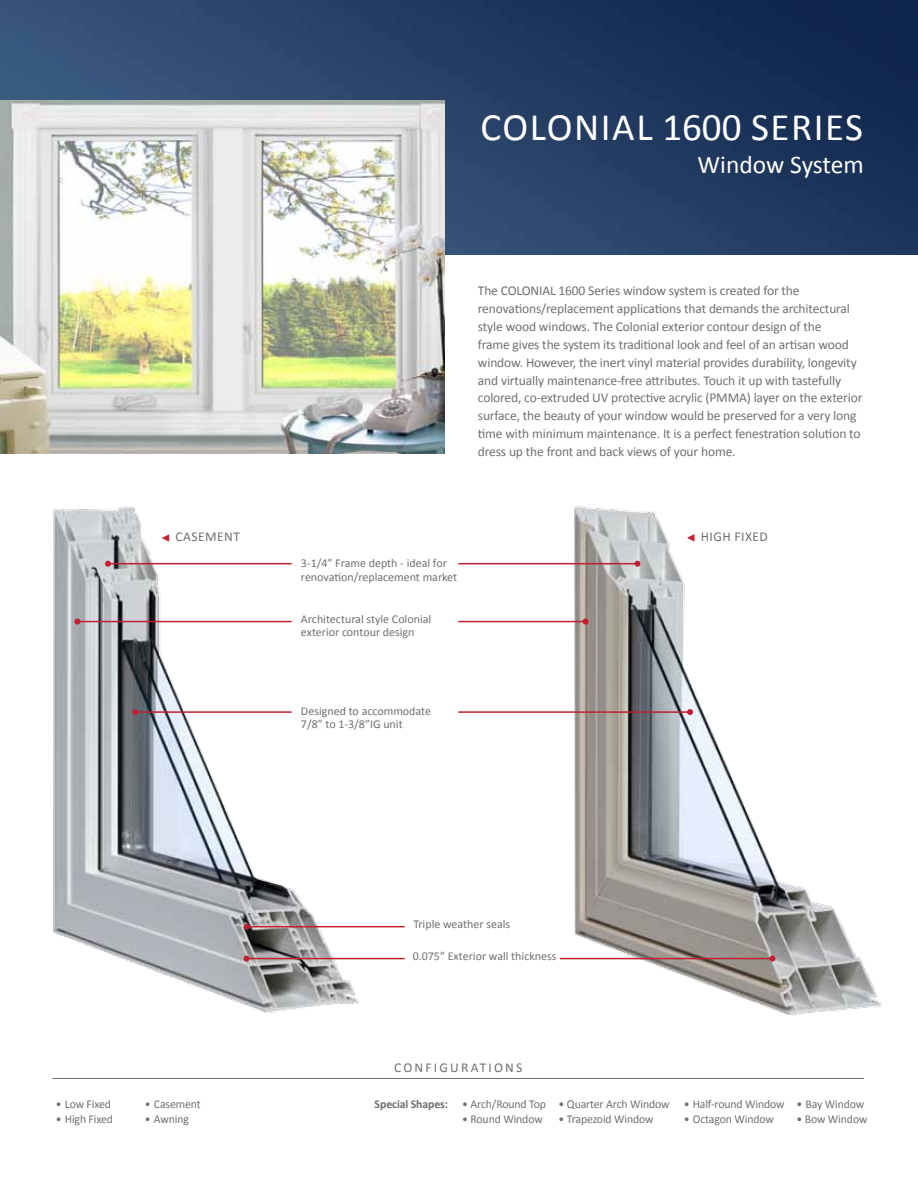
<style>
.page{position:relative;width:918px;height:1188px;background:#fff}
.page>*{position:absolute;margin:0;border:0;box-sizing:border-box;transform-origin:0 0}
.t1{font:39px "Calibri";letter-spacing:.03em;color:#fff}
.t2{font:25.5px "Calibri";letter-spacing:-.005em;color:#fff}
.t3{font:13.5px/18px "Calibri";letter-spacing:-.01em;color:#6f7073}
.t4{font:13.5px "Calibri";letter-spacing:.035em;color:#6f7073}
.t5{font:12px/13.5px "Calibri";letter-spacing:-.01em;color:#6f7073}
.t6{font:700 12px "Calibri";letter-spacing:-.01em;color:#6f7073}
.s1{font-weight:400}
</style>
<div class="page">
<img style="left:0;top:0;width:918px;height:255px">
<img style="left:53px;top:507px;width:316px;height:506px">
<hr style="left:135px;top:711px;width:157px;height:2px;background:#c02030">
<svg style="left:132px;top:709px;width:6px;height:6px"></svg>
<hr style="left:77px;top:621px;width:215px;height:1px;background:#c02030">
<svg style="left:74px;top:619px;width:6px;height:6px"></svg>
<hr style="left:108px;top:563px;width:184px;height:1px;background:#c02030">
<svg style="left:105px;top:561px;width:6px;height:6px"></svg>
<svg style="left:162px;top:534px;width:7px;height:8px"></svg>
<img style="left:0;top:101px;width:445px;height:352px">
<hr style="left:53px;top:1078px;width:811px;height:1px;background:#6f7073">
<img style="left:546px;top:506px;width:336px;height:509px">
<hr style="left:247px;top:958px;width:158px;height:1px;background:#c02030">
<svg style="left:244px;top:956px;width:6px;height:6px"></svg>
<hr style="left:560px;top:958px;width:212px;height:1px;background:#c02030">
<svg style="left:769px;top:956px;width:6px;height:6px"></svg>
<hr style="left:247px;top:926px;width:158px;height:1px;background:#c02030">
<svg style="left:244px;top:924px;width:6px;height:6px"></svg>
<svg style="left:687px;top:534px;width:7px;height:8px"></svg>
<hr style="left:458px;top:563px;width:180px;height:1px;background:#c02030">
<svg style="left:635px;top:561px;width:6px;height:6px"></svg>
<hr style="left:458px;top:621px;width:128px;height:1px;background:#c02030">
<svg style="left:583px;top:619px;width:6px;height:6px"></svg>
<hr style="left:458px;top:711px;width:232px;height:2px;background:#c02030">
<svg style="left:687px;top:709px;width:6px;height:6px"></svg>
<p class="t4" style="left:175px;top:528px;width:64px">Casem ent</p>
<h1 class="t1" style="left:481px;top:102px;width:45px">Colonial</h1>
<h1 class="t1" style="left:662px;top:102px;width:200px">1600 Seri es</h1>
<h2 class="t2" style="left:698px;top:148px;width:168px">Window System</h2>
<p class="t3" style="left:478px;top:281px;width:386px">The COLONIAL 1600 Series window system is created for the renovations/replacement applications that demands the architectural style wood windows. The Colonial exterior contour design of the<br>frame gives the system its traditional look and feel of an artisan wood window. However, the inert vinyl material provides durability, longevity and virtually maintenance-free attributes. Touch it up with tastefully colored, co-extruded UV protective acrylic (PMMA) layer on the exterior surface, the beauty of your window would be preserved for a very long time with minimum maintenance. It is a perfect fenestration solution to dress up the front and back views of your home.</p>
<p class="t5" style="left:301px;top:556px;width:158px">3-1/4” Frame depth - ideal for renovation/replacement market</p>
<p class="t5" style="left:301px;top:612px;width:132px">Architectural style Colonial exterior contour design</p>
<p class="t5" style="left:301px;top:704px;width:132px">Designed to accommodate<br>7/8” to 1-3/8”IG unit</p>
<p class="t3" style="left:701px;top:528px;width:17px">High</p>
<p class="t3" style="left:734px;top:528px;width:33px">Fixed</p>
<p class="t5" style="left:56px;top:1097px;width:57px">• Low Fixed</p>
<p class="t5" style="left:56px;top:1112px;width:59px">• High Fixed</p>
<p class="t5" style="left:145px;top:1097px;width:57px">• Casement</p>
<p class="t5" style="left:145px;top:1112px;width:46px">• Awning</p>
<p class="t5" style="left:413px;top:917px;width:98px">Triple weather seals</p>
<p class="t5" style="left:413px;top:949px;width:145px">0.075” Exterior wall thickness</p>
<p class="t3" style="left:394px;top:1059px;width:41px">configu</p>
<p class="t3" style="left:461px;top:1059px;width:63px">rations</p>
<p class="t6" style="left:375px;top:1096px;width:173px">Special Shapes: <span class="s1">• Arch/Round Top</span></p>
<p class="t5" style="left:462px;top:1112px;width:82px">• Round Window</p>
<p class="t5" style="left:559px;top:1097px;width:113px">• Quarter Arch Window</p>
<p class="t5" style="left:559px;top:1112px;width:97px">• Trapezoid Window</p>
<p class="t5" style="left:684px;top:1097px;width:102px">• Half-round Window</p>
<p class="t5" style="left:684px;top:1112px;width:92px">• Octagon Window</p>
<p class="t5" style="left:797px;top:1097px;width:69px">• Bay Window</p>
<p class="t5" style="left:797px;top:1112px;width:72px">• Bow Window</p>
</div>
